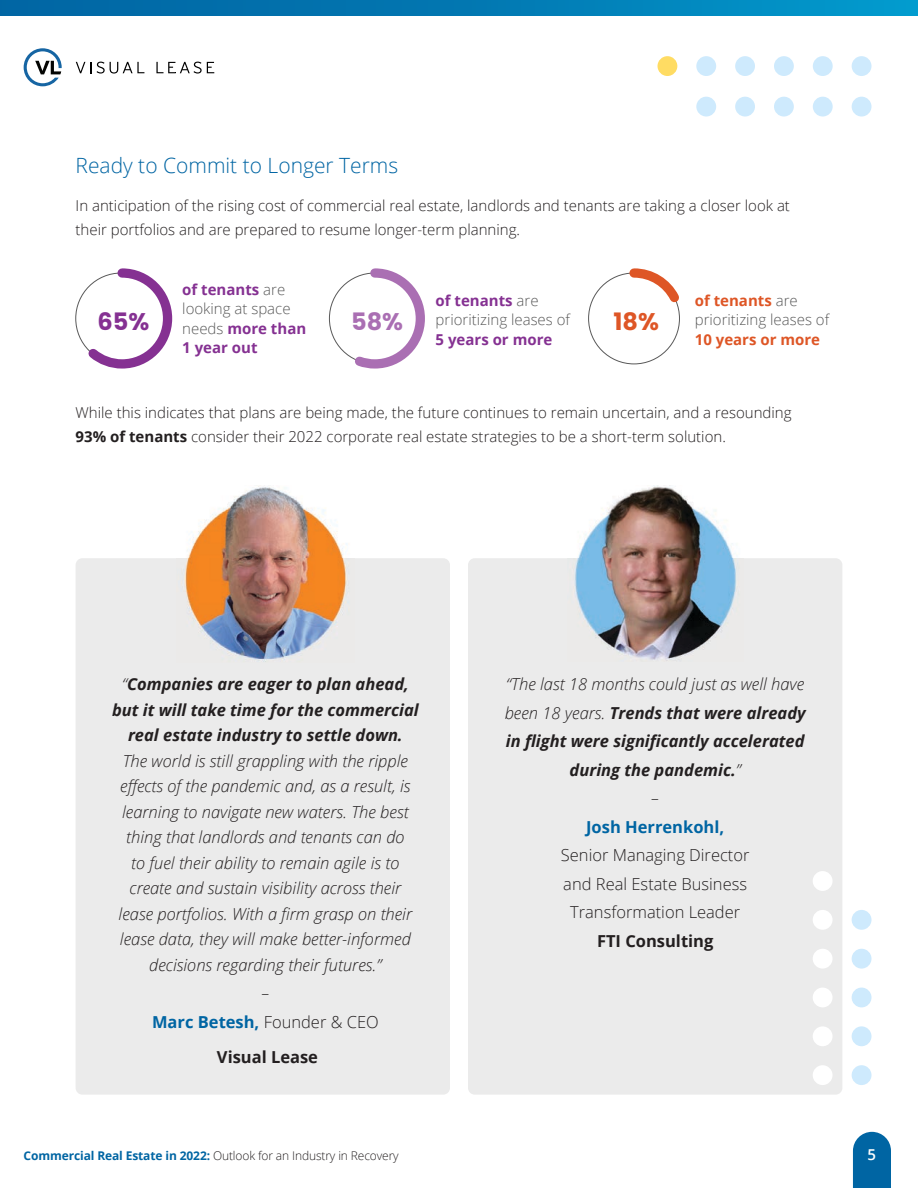
<style>
.page{position:relative;width:918px;height:1188px;background:#fff}
.page>*{position:absolute;margin:0;border:0;box-sizing:border-box;transform-origin:0 0}
.t1{font:700 24px "Poppins";color:#aa6fb3}
.t2{font:700 24px "Poppins";color:#853192}
.t3{font:700 24px "Poppins";color:#de5626}
.t4{font:300 21px "Open Sans";color:#0065a3}
.t5{font:italic 300 16.5px/25.5px "Open Sans";color:#231f20;text-align:center}
.t6{font:italic 700 16.5px/28.5px "Open Sans";color:#231f20;text-align:center}
.t7{font:300 16.5px/28.5px "Open Sans";color:#231f20;text-align:center}
.t8{font:700 16.5px/28.5px "Open Sans";color:#0065a3;text-align:center}
.t9{font:700 16.5px "Open Sans";color:#231f20}
.t10{font:300 15px/24px "Open Sans";color:#231f20}
.t11{font:300 15px/19.5px "Open Sans";color:#595959}
.t12{font:700 15px/19.5px "Open Sans";color:#853192}
.t13{font:700 15px "Open Sans";color:#de5626}
.t14{font:600 15px "Open Sans";color:#fff}
.t15{font:300 12px "Open Sans";letter-spacing:-.01em;color:#231f20}
.s1{font-weight:300;color:#595959}
.s2{font-weight:700;color:#853192}
.s3{font-weight:700;color:#de5626}
.s4{font-weight:700}
.s5{font-weight:300}
.s6{font-weight:300;font-style:italic;color:#231f20}
.s7{font-weight:300;color:#231f20}
.s8{font-weight:700;color:#0065a3}
</style>
<div class="page">
<svg style="left:76px;top:62px;width:15px;height:11px"></svg>
<svg style="left:97px;top:62px;width:47px;height:12px"></svg>
<svg style="left:156px;top:62px;width:58px;height:12px"></svg>
<svg style="left:24px;top:48px;width:38px;height:38px"></svg>
<svg style="left:853px;top:1132px;width:38px;height:56px;background:#126fa9"></svg>
<svg style="left:0;top:0;width:918px;height:15px;background:#017bb4"></svg>
<div style="left:76px;top:558px;width:374px;height:537px;background:#ebebeb;border-radius:7px"></div>
<div style="left:468px;top:558px;width:374px;height:537px;background:#ebebeb;border-radius:7px"></div>
<div style="left:658px;top:56px;width:19px;height:20px;background:#ffdc63;border-radius:50%"></div>
<div style="left:696px;top:56px;width:20px;height:20px;background:#ceeafd;border-radius:50%"></div>
<div style="left:735px;top:56px;width:20px;height:20px;background:#ceeafd;border-radius:50%"></div>
<div style="left:774px;top:56px;width:20px;height:20px;background:#ceeafd;border-radius:50%"></div>
<div style="left:813px;top:56px;width:20px;height:20px;background:#ceeafd;border-radius:50%"></div>
<div style="left:852px;top:56px;width:19px;height:20px;background:#ceeafd;border-radius:50%"></div>
<div style="left:696px;top:97px;width:20px;height:20px;background:#ceeafd;border-radius:50%"></div>
<div style="left:735px;top:97px;width:20px;height:20px;background:#ceeafd;border-radius:50%"></div>
<div style="left:774px;top:97px;width:20px;height:20px;background:#ceeafd;border-radius:50%"></div>
<div style="left:813px;top:97px;width:20px;height:20px;background:#ceeafd;border-radius:50%"></div>
<div style="left:852px;top:97px;width:19px;height:20px;background:#ceeafd;border-radius:50%"></div>
<div style="left:813px;top:871px;width:20px;height:20px;background:#fff;border-radius:50%"></div>
<div style="left:813px;top:910px;width:20px;height:20px;background:#fff;border-radius:50%"></div>
<div style="left:813px;top:949px;width:20px;height:20px;background:#fff;border-radius:50%"></div>
<div style="left:813px;top:988px;width:20px;height:19px;background:#fff;border-radius:50%"></div>
<div style="left:813px;top:1026px;width:20px;height:20px;background:#fff;border-radius:50%"></div>
<div style="left:813px;top:1065px;width:20px;height:20px;background:#fff;border-radius:50%"></div>
<div style="left:852px;top:910px;width:20px;height:20px;background:#ceeafd;border-radius:50%"></div>
<div style="left:852px;top:949px;width:20px;height:20px;background:#ceeafd;border-radius:50%"></div>
<div style="left:852px;top:988px;width:20px;height:19px;background:#ceeafd;border-radius:50%"></div>
<div style="left:852px;top:1026px;width:20px;height:20px;background:#ceeafd;border-radius:50%"></div>
<div style="left:852px;top:1065px;width:20px;height:20px;background:#ceeafd;border-radius:50%"></div>
<img style="left:575px;top:486px;width:161px;height:175px">
<img style="left:184px;top:486px;width:164px;height:176px">
<svg style="left:348px;top:268px;width:77px;height:101px"></svg>
<svg style="left:625px;top:268px;width:55px;height:42px"></svg>
<svg style="left:80px;top:268px;width:93px;height:101px"></svg>
<h2 class="t4" style="left:76px;top:151px;width:324px">Ready to Commit to Longer Terms</h2>
<p class="t10" style="left:76px;top:193px;width:716px">In anticipation of the rising cost of commercial real estate, landlords and tenants are taking a closer look at their portfolios and are prepared to resume longer-term planning.</p>
<p class="t12" style="left:182px;top:279px;width:125px">of tenants <span class="s1">are looking at space needs</span> more than<br>1 year out</p>
<p class="t11" style="left:436px;top:290px;width:136px"><span class="s2">of tenants</span> are prioritizing leases of</p>
<p class="t12" style="left:436px;top:329px;width:118px">5 years or more</p>
<h1 class="t2" style="left:98px;top:307px;width:53px">65%</h1>
<h1 class="t3" style="left:614px;top:307px;width:47px">18%</h1>
<h1 class="t1" style="left:351px;top:307px;width:54px">58%</h1>
<p class="t11" style="left:695px;top:290px;width:136px"><span class="s3">of tenants</span> are prioritizing leases of</p>
<p class="t13" style="left:695px;top:329px;width:127px">10 years or more</p>
<p class="t10" style="left:76px;top:400px;width:717px">While this indicates that plans are being made, the future continues to remain uncertain, and a resounding<br><span class="s4">93% of tenants</span> consider their 2022 corporate real estate strategies to be a short-term solution.</p>
<p class="t6" style="left:112px;top:671px;width:308px;line-height:25.5px"><span class="s5">“</span>Companies are eager to plan ahead, but it will take time for the commercial real estate industry to settle down.</p>
<p class="t5" style="left:119px;top:747px;width:295px">The world is still grappling with the ripple effects of the pandemic and, as a result, is learning to navigate new waters. The best thing that landlords and tenants can do to fuel their ability to remain agile is to create and sustain visibility across their lease portfolios. With a firm grasp on their lease data, they will make better-informed decisions regarding their futures.”</p>
<p class="t8" style="left:152px;top:978px;width:228px"><span class="s6">–<br></span>Marc Betesh, <span class="s7">Founder &amp; CEO</span></p>
<p class="t9" style="left:217px;top:1045px;width:103px">Visual Lease</p>
<p class="t6" style="left:505px;top:669px;width:303px"><span class="s5">“The last 18 months could just as well have been 18 years.</span> Trends that were already in flight were significantly accelerated during the pandemic.<span class="s5">”<br>–</span></p>
<p class="t8" style="left:586px;top:812px;width:140px">Josh Herrenkohl,</p>
<p class="t7" style="left:561px;top:840px;width:190px">Senior Managing Director and Real Estate Business<br>Transformation Leader</p>
<p class="t9" style="left:597px;top:929px;width:118px">FTI Consulting</p>
<p class="t15" style="left:24px;top:1147px;width:377px"><span class="s8">Commercial Real Estate in 2022:</span> Outlook for an Industry in Recovery</p>
<p class="t14" style="left:867px;top:1144px;width:10px">5</p>
</div>
